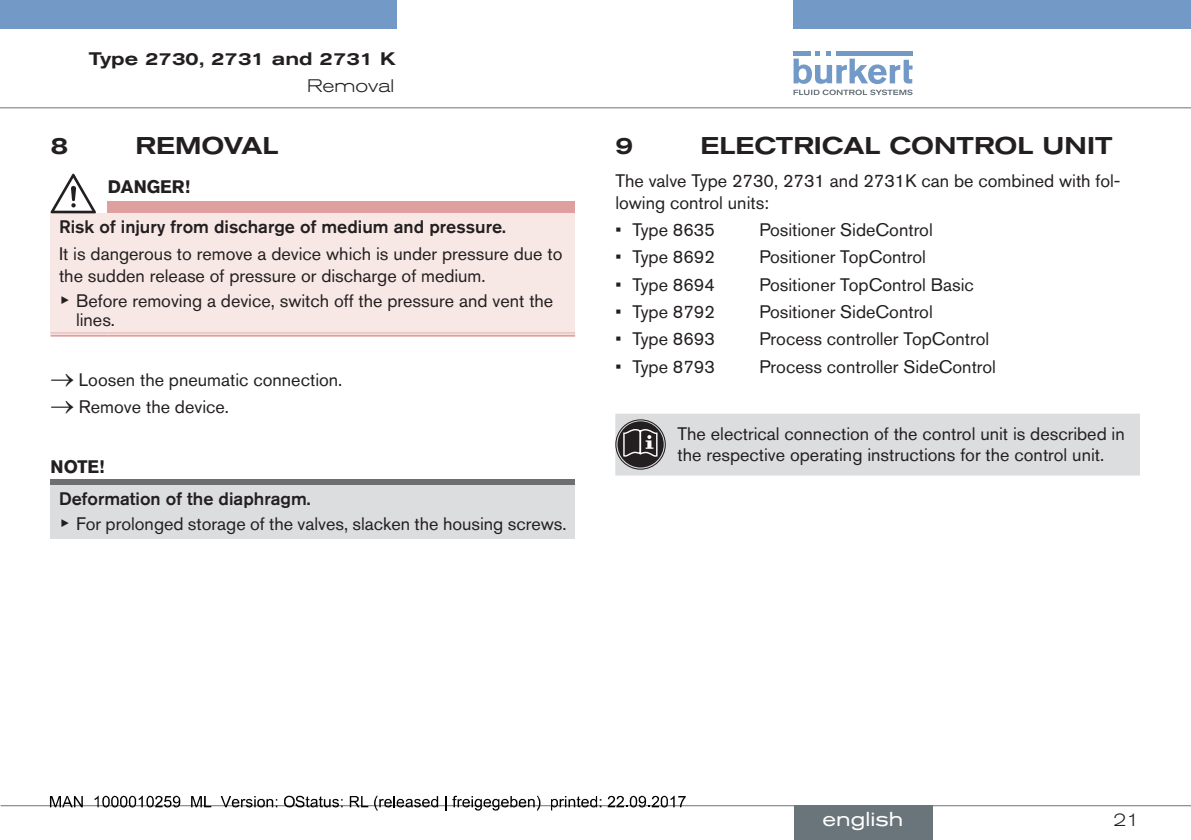
<style>
.page{position:relative;width:1191px;height:840px;background:#fff}
.page>*{position:absolute;margin:0;border:0;box-sizing:border-box;transform-origin:0 0}
.t1{font:500 expanded 24px "Akzidenz Grotesk BQ";color:#231f20}
.t2{font:expanded 20px "Akzidenz Grotesk BQ";color:#fff}
.t3{font:18px/21.6px "Akzidenz Grotesk BQ";color:#231f20}
.t4{font:500 18px "Akzidenz Grotesk BQ";color:#231f20}
.t5{font:500 expanded 18px "Akzidenz Grotesk BQ";color:#231f20}
.t6{font:700 18px "Akzidenz Grotesk BQ";color:#231f20}
.t7{font:300 expanded 18px "Akzidenz Grotesk BQ";color:#231f20}
.s1{font-family:"Arial Unicode MS"}
.s2{font-weight:500}
</style>
<div class="page">
<div style="left:108px;top:201px;width:467px;height:12px;background:#df9f9e"></div>
<div style="left:51px;top:213px;width:524px;height:121px;background:#f7e7e5"></div>
<hr style="left:51px;top:332px;width:57px;height:4px;background:#efcfcf">
<hr style="left:108px;top:332px;width:467px;height:4px;background:#efcfcf">
<hr style="left:51px;top:332px;width:57px;height:1px;background:#df9f9e">
<hr style="left:51px;top:334px;width:57px;height:2px;background:#df9f9e">
<hr style="left:108px;top:332px;width:467px;height:1px;background:#df9f9e">
<hr style="left:108px;top:334px;width:467px;height:2px;background:#df9f9e">
<svg style="left:51px;top:173px;width:45px;height:40px"></svg>
<div style="left:51px;top:479px;width:524px;height:6px;background:#6d6f71"></div>
<div style="left:51px;top:485px;width:524px;height:53px;background:#dcddde"></div>
<svg style="left:615px;top:413px;width:525px;height:62px;background:#d3d4d5"></svg>
<div style="left:0;top:0;width:396px;height:28px;background:#739ac7"></div>
<div style="left:793px;top:0;width:398px;height:28px;background:#739ac7"></div>
<svg style="left:793px;top:51px;width:119px;height:44px"></svg>
<hr style="left:0;top:107px;width:1191px;height:1px;background:#6a747b">
<hr style="left:1px;top:804px;width:1190px;height:1px;background:#6a747b">
<div style="left:793px;top:805px;width:139px;height:34px;background:#6a747b"></div>
<svg style="left:50px;top:796px;width:33px;height:10px"></svg>
<svg style="left:95px;top:795px;width:85px;height:12px"></svg>
<svg style="left:191px;top:796px;width:20px;height:10px"></svg>
<svg style="left:221px;top:796px;width:56px;height:11px"></svg>
<svg style="left:284px;top:795px;width:58px;height:12px"></svg>
<svg style="left:350px;top:796px;width:18px;height:10px"></svg>
<svg style="left:374px;top:795px;width:64px;height:15px"></svg>
<svg style="left:445px;top:796px;width:1px;height:14px"></svg>
<svg style="left:452px;top:795px;width:88px;height:15px"></svg>
<svg style="left:551px;top:796px;width:50px;height:14px"></svg>
<svg style="left:607px;top:795px;width:78px;height:12px"></svg>
<p class="t5" style="left:89px;top:48px;width:308px">TYPE 2730, 2731 AND 2731 K</p>
<p class="t7" style="left:307px;top:76px;width:88px">Removal</p>
<h1 class="t1" style="left:51px;top:132px;width:19px">8</h1>
<h1 class="t1" style="left:136px;top:132px;width:144px">REMOVAL</h1>
<p class="t6" style="left:108px;top:176px;width:27px">DANGER</p>
<p class="t6" style="left:185px;top:176px;width:7px">!</p>
<p class="t4" style="left:59px;top:216px;width:448px">Risk of injury from discharge of medium and pressure.</p>
<p class="t3" style="left:59px;top:243px;width:505px">It is dangerous to remove a device which is under pressure due to the sudden release of pressure or discharge of medium.</p>
<p class="t3" style="left:76px;top:291px;width:479px;line-height:19.2px;text-indent:-17px"><span class="s1">▶</span> Before removing a device, switch off the pressure and vent the lines.</p>
<p class="t3" style="left:51px;top:368px;width:293px">→ Loosen the pneumatic connection.</p>
<p class="t3" style="left:51px;top:395px;width:180px">→ Remove the device.</p>
<p class="t6" style="left:51px;top:456px;width:55px">Note!</p>
<p class="t3" style="left:59px;top:486px;width:509px;line-height:24.8px"><span class="s2">Deformation of the diaphragm.<br></span><span class="s1">▶</span> For prolonged storage of the valves, slacken the housing screws.</p>
<h1 class="t1" style="left:615px;top:132px;width:19px">9</h1>
<h1 class="t1" style="left:700px;top:132px;width:405px">ELECTRICAL CO NTRO L UNIT</h1>
<p class="t3" style="left:615px;top:170px;width:507px">The valve Type 2730, 2731 and 2731K can be combined with fol&shy;lowing control units:</p>
<p class="t3" style="left:615px;top:219px;width:101px">• Type 8635</p>
<p class="t3" style="left:759px;top:219px;width:175px">Positioner SideControl</p>
<p class="t3" style="left:615px;top:246px;width:101px">• Type 8692</p>
<p class="t3" style="left:759px;top:246px;width:168px">Positioner TopControl</p>
<p class="t3" style="left:615px;top:273px;width:101px">• Type 8694</p>
<p class="t3" style="left:759px;top:273px;width:216px">Positioner TopControl Basic</p>
<p class="t3" style="left:615px;top:301px;width:101px">• Type 8792</p>
<p class="t3" style="left:759px;top:301px;width:175px">Positioner SideControl</p>
<p class="t3" style="left:615px;top:328px;width:101px">• Type 8693</p>
<p class="t3" style="left:759px;top:328px;width:231px">Process controller TopControl</p>
<p class="t3" style="left:615px;top:355px;width:101px">• Type 8793</p>
<p class="t3" style="left:759px;top:355px;width:238px">Process controller SideControl</p>
<p class="t3" style="left:677px;top:422px;width:449px">The electrical connection of the control unit is described in the respective operating instructions for the control unit.</p>
<p class="t2" style="left:822px;top:807px;width:82px">english</p>
<p class="t7" style="left:1113px;top:808px;width:28px">21</p>
</div>
